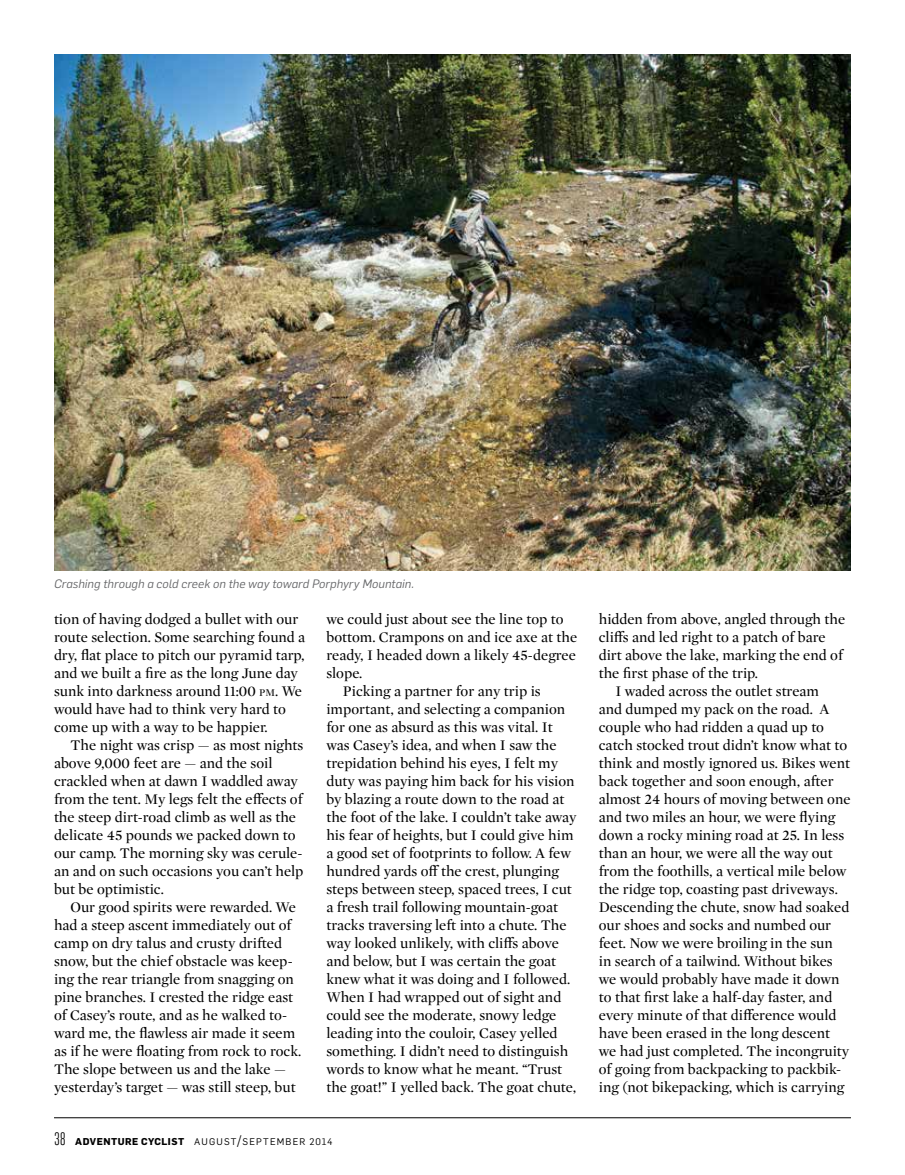
<style>
.page{position:relative;width:905px;height:1175px;background:#fff}
.page>*{position:absolute;margin:0;border:0;box-sizing:border-box;transform-origin:0 0}
.t1{font:15px/18px "Mercury Display";color:#000}
.t2{font:italic 12px "Flama";letter-spacing:.01em;color:#636466}
.t3{font:700 9.75px "Flama";letter-spacing:.05em;color:#000}
.s1{font-size:10.5px}
.s2{font-family:"Heroic Condensed";font-weight:400;font-size:18px}
.s3{font-weight:400;font-size:9.45px}
.s4{font-weight:400;font-size:13.5px}
.s5{font-weight:400;font-size:9.3px}
</style>
<div class="page">
<hr style="left:54px;top:1117px;width:796px;height:1px;background:#000">
<img style="left:54px;top:54px;width:796px;height:516px">
<p class="t2" style="left:54px;top:576px;width:361px">Crashing through a cold creek on the way toward Porphyry Mountain.</p>
<p class="t1" style="left:54px;top:609px;width:253px">tion of having dodged a bullet with our route selection. Some searching found a dry, flat place to pitch our pyramid tarp, and we built a fire as the long June day sunk into darkness around 11:00 <span class="s1">PM</span>. We would have had to think very hard to come up with a way to be happier.</p>
<p class="t1" style="left:54px;top:735px;width:251px;text-indent:16px">The night was crisp — as most nights above 9,000 feet are — and the soil crackled when at dawn I waddled away from the tent. My legs felt the effects of the steep dirt-road climb as well as the delicate 45 pounds we packed down to our camp. The morning sky was cerule&shy;an and on such occasions you can’t help but be optimistic.</p>
<p class="t1" style="left:54px;top:897px;width:249px;text-indent:16px">Our good spirits were rewarded. We had a steep ascent immediately out of camp on dry talus and crusty drifted snow, but the chief obstacle was keep&shy;ing the rear triangle from snagging on pine branches. I crested the ridge east of Casey’s route, and as he walked to&shy;ward me, the flawless air made it seem as if he were floating from rock to rock.<br>The slope between us and the lake — yesterday’s target — was still steep, but</p>
<p class="t1" style="left:326px;top:609px;width:239px">we could just about see the line top to</p>
<p class="t1" style="left:326px;top:627px;width:252px">bottom. Crampons on and ice axe at the</p>
<p class="t1" style="left:326px;top:645px;width:251px">ready, I headed down a likely 45-degree</p>
<p class="t1" style="left:326px;top:663px;width:37px">slope.</p>
<p class="t1" style="left:343px;top:681px;width:199px">Picking a partner for any trip is</p>
<p class="t1" style="left:326px;top:699px;width:240px">important, and selecting a companion</p>
<p class="t1" style="left:326px;top:717px;width:228px">for one as absurd as this was vital. It</p>
<p class="t1" style="left:326px;top:735px;width:232px">was Casey’s idea, and when I saw the</p>
<p class="t1" style="left:326px;top:753px;width:233px">trepidation behind his eyes, I felt my</p>
<p class="t1" style="left:326px;top:771px;width:250px">duty was paying him back for his vision</p>
<p class="t1" style="left:326px;top:789px;width:239px">by blazing a route down to the road at</p>
<p class="t1" style="left:326px;top:807px;width:251px">the foot of the lake. I couldn’t take away</p>
<p class="t1" style="left:326px;top:825px;width:248px">his fear of heights, but I could give him</p>
<p class="t1" style="left:326px;top:843px;width:246px">a good set of footprints to follow. A few</p>
<p class="t1" style="left:326px;top:861px;width:234px">hundred yards off the crest, plunging</p>
<p class="t1" style="left:326px;top:879px;width:247px">steps between steep, spaced trees, I cut</p>
<p class="t1" style="left:326px;top:897px;width:233px">a fresh trail following mountain-goat</p>
<p class="t1" style="left:326px;top:915px;width:242px">tracks traversing left into a chute. The</p>
<p class="t1" style="left:326px;top:933px;width:234px">way looked unlikely, with cliffs above</p>
<p class="t1" style="left:326px;top:951px;width:231px">and below, but I was certain the goat</p>
<p class="t1" style="left:326px;top:969px;width:245px">knew what it was doing and I followed.</p>
<p class="t1" style="left:326px;top:987px;width:236px">When I had wrapped out of sight and</p>
<p class="t1" style="left:326px;top:1005px;width:231px">could see the moderate, snowy ledge</p>
<p class="t1" style="left:326px;top:1023px;width:232px">leading into the couloir, Casey yelled</p>
<p class="t1" style="left:326px;top:1041px;width:243px">something. I didn’t need to distinguish</p>
<p class="t1" style="left:326px;top:1059px;width:237px">words to know what he meant. “Trust</p>
<p class="t1" style="left:326px;top:1077px;width:251px">the goat!” I yelled back. The goat chute,</p>
<p class="t3" style="left:54px;top:1134px;width:280px"><span class="s2">38</span> ADVENTURE CYCLIST <span class="s3">AUGUST</span><span class="s4">/</span><span class="s3">SEPTEMBER</span> <span class="s5">2014</span></p>
<p class="t1" style="left:599px;top:609px;width:248px">hidden from above, angled through the</p>
<p class="t1" style="left:599px;top:627px;width:228px">cliffs and led right to a patch of bare</p>
<p class="t1" style="left:599px;top:645px;width:245px">dirt above the lake, marking the end of</p>
<p class="t1" style="left:599px;top:663px;width:161px">the first phase of the trip.</p>
<p class="t1" style="left:615px;top:681px;width:205px">I waded across the outlet stream</p>
<p class="t1" style="left:599px;top:699px;width:232px">and dumped my pack on the road. A</p>
<p class="t1" style="left:599px;top:717px;width:227px">couple who had ridden a quad up to</p>
<p class="t1" style="left:599px;top:735px;width:250px">catch stocked trout didn’t know what to</p>
<p class="t1" style="left:599px;top:753px;width:253px">think and mostly ignored us. Bikes went</p>
<p class="t1" style="left:599px;top:771px;width:236px">back together and soon enough, after</p>
<p class="t1" style="left:599px;top:789px;width:253px">almost 24 hours of moving between one</p>
<p class="t1" style="left:599px;top:807px;width:238px">and two miles an hour, we were flying</p>
<p class="t1" style="left:599px;top:825px;width:247px">down a rocky mining road at 25. In less</p>
<p class="t1" style="left:599px;top:843px;width:235px">than an hour, we were all the way out</p>
<p class="t1" style="left:599px;top:861px;width:249px">from the foothills, a vertical mile below</p>
<p class="t1" style="left:599px;top:879px;width:240px">the ridge top, coasting past driveways.</p>
<p class="t1" style="left:599px;top:897px;width:252px">Descending the chute, snow had soaked</p>
<p class="t1" style="left:599px;top:915px;width:234px">our shoes and socks and numbed our</p>
<p class="t1" style="left:599px;top:933px;width:235px">feet. Now we were broiling in the sun</p>
<p class="t1" style="left:599px;top:951px;width:235px">in search of a tailwind. Without bikes</p>
<p class="t1" style="left:599px;top:969px;width:242px">we would probably have made it down</p>
<p class="t1" style="left:599px;top:987px;width:235px">to that first lake a half-day faster, and</p>
<p class="t1" style="left:599px;top:1005px;width:239px">every minute of that difference would</p>
<p class="t1" style="left:599px;top:1023px;width:233px">have been erased in the long descent</p>
<p class="t1" style="left:599px;top:1041px;width:252px">we had just completed. The incongruity</p>
<p class="t1" style="left:599px;top:1059px;width:244px">of going from backpacking to packbik-</p>
<p class="t1" style="left:599px;top:1077px;width:247px">ing (not bikepacking, which is carrying</p>
</div>
